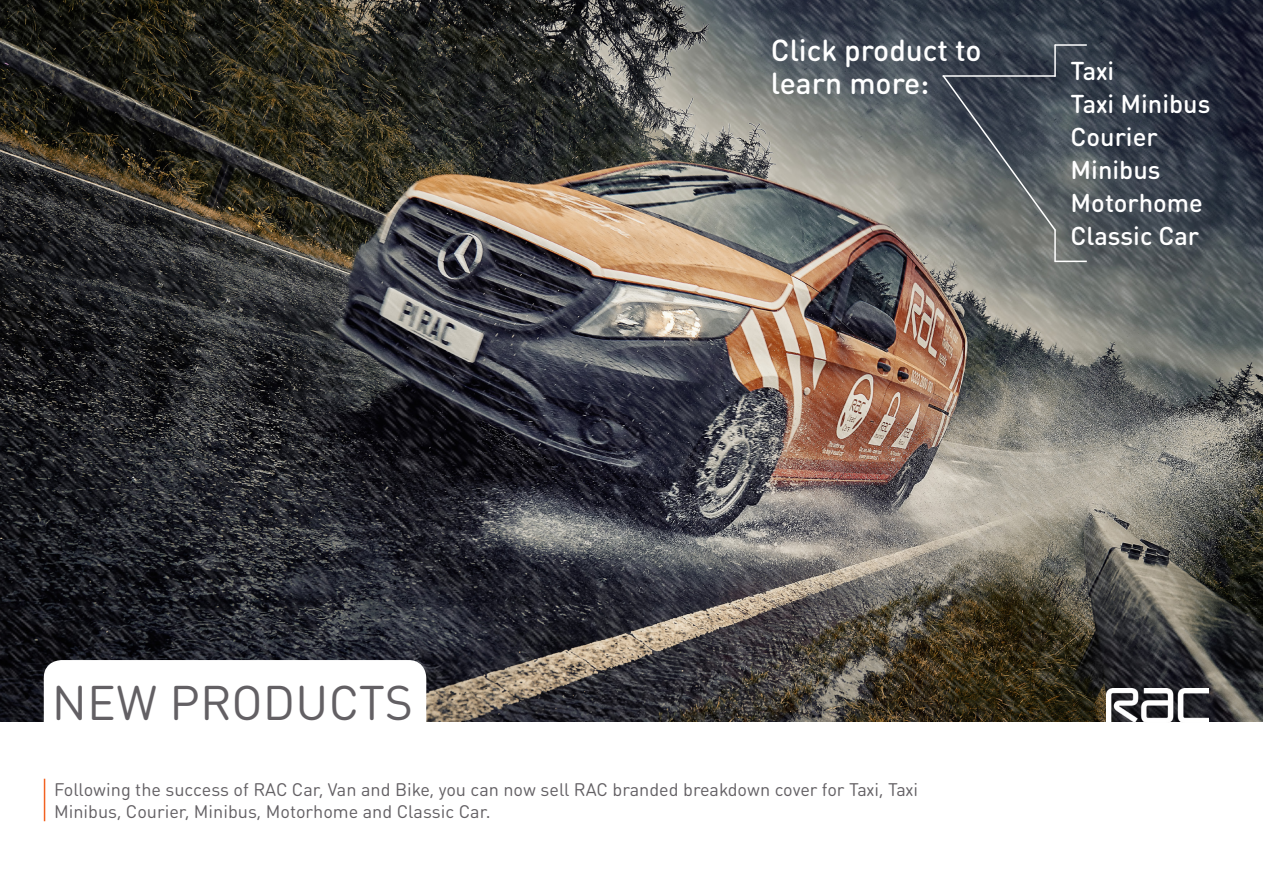
<style>
.page{position:relative;width:1263px;height:893px;background:#fff}
.page>*{position:absolute;margin:0;border:0;box-sizing:border-box;transform-origin:0 0}
.t1{font:48px "DIN Round OT";letter-spacing:.005em;color:#636064}
.t2{font:500 30px/33px "DIN Round OT";color:#fff}
.t3{font:500 25.5px "DIN Round OT";color:#fff}
.t4{font:18px/22.5px "DIN Round OT";color:#636064}
</style>
<div class="page">
<img style="left:0;top:0;width:1263px;height:722px">
<div style="left:45px;top:661px;width:381px;height:83px;background:#fff;border-radius:17px"></div>
<div style="left:44px;top:660px;width:382px;height:85px;border:2px solid #fff;border-radius:17px"></div>
<img style="left:1107px;top:688px;width:102px;height:35px">
<hr style="left:44px;top:779px;width:1px;height:42px;background:#f26221">
<hr style="left:1055px;top:44px;width:32px;height:2px;background:#fff">
<hr style="left:1054px;top:45px;width:2px;height:32px;background:#fff">
<hr style="left:1054px;top:230px;width:2px;height:32px;background:#fff">
<hr style="left:1055px;top:261px;width:32px;height:1px;background:#fff">
<svg style="left:941px;top:74px;width:116px;height:158px;background:#575e63"></svg>
<p class="t2" style="left:771px;top:33px;width:212px">Click product to learn more:</p>
<p class="t3" style="left:1070px;top:55px;width:45px">Taxi</p>
<p class="t3" style="left:1070px;top:88px;width:141px">Taxi Minibus</p>
<p class="t3" style="left:1070px;top:121px;width:89px">Courier</p>
<p class="t3" style="left:1070px;top:154px;width:91px">Minibus</p>
<p class="t3" style="left:1070px;top:187px;width:134px">Motorhome</p>
<p class="t3" style="left:1070px;top:220px;width:130px">Classic Car</p>
<p class="t1" style="left:52px;top:672px;width:363px">NEW PRODUCTS</p>
<p class="t4" style="left:54px;top:778px;width:866px">Following the success of RAC Car, Van and Bike, you can now sell RAC branded breakdown cover for Taxi, Taxi<br>Minibus, Courier, Minibus, Motorhome and Classic Car.</p>
</div>
